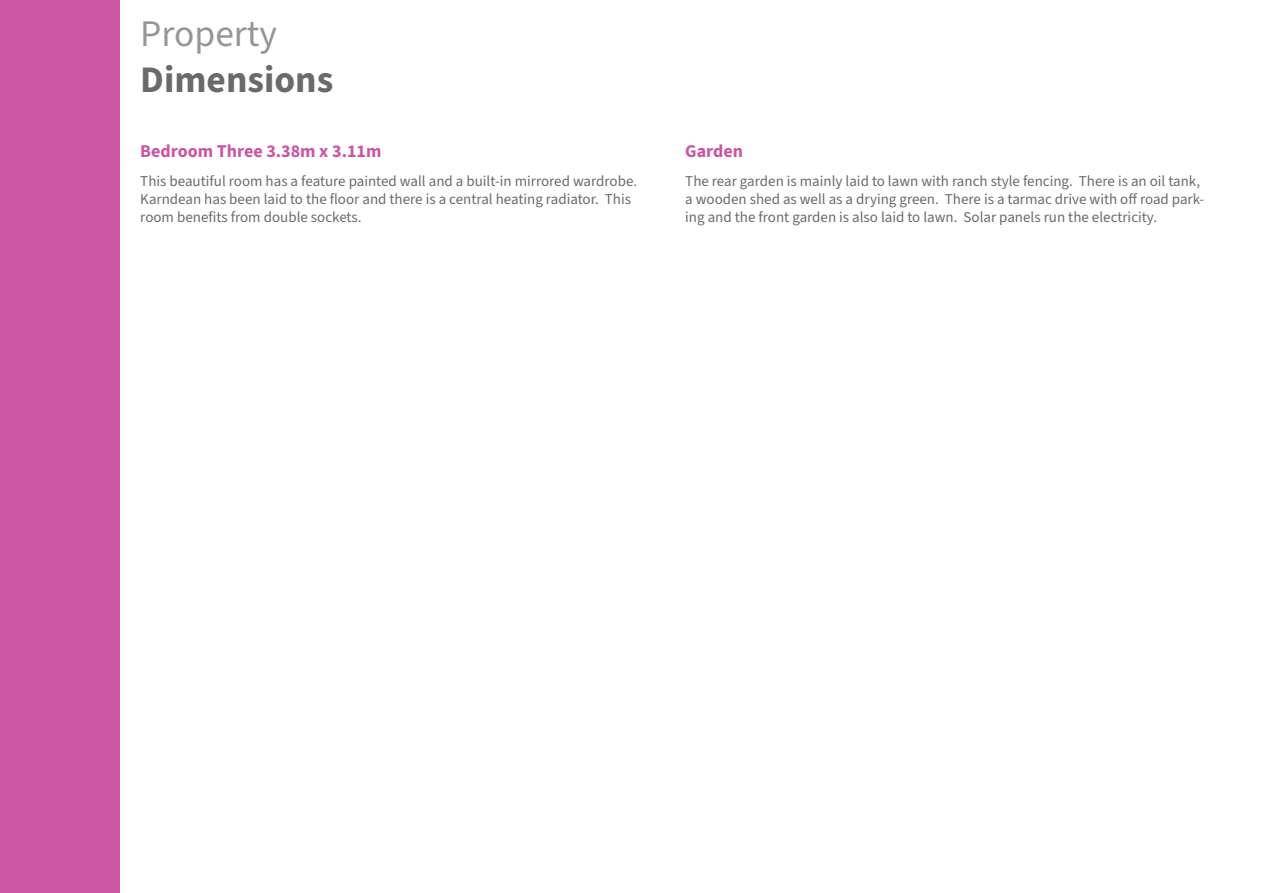
<style>
.page{position:relative;width:1263px;height:893px;background:#fff}
.page>*{position:absolute;margin:0;border:0;box-sizing:border-box;transform-origin:0 0}
.t1{font:700 37.5px "Source Sans 3";color:#6c696d}
.t2{font:37.5px "Source Sans 3";color:#939598}
.t3{font:700 18px "Source Sans 3";color:#cb54a3}
.t4{font:15px/18px "Source Sans 3";color:#6c696d}
</style>
<div class="page">
<div style="left:0;top:0;width:119px;height:893px;background:#cb54a3"></div>
<p class="t2" style="left:140px;top:10px;width:138px">Property</p>
<p class="t1" style="left:140px;top:54px;width:195px">Dimensions</p>
<p class="t3" style="left:140px;top:140px;width:243px">Bedroom Three 3.38m x 3.11m</p>
<p class="t4" style="left:140px;top:172px;width:498px">This beautiful room has a feature painted wall and a built-in mirrored wardrobe.<br>Karndean has been laid to the floor and there is a central heating radiator. This room benefits from double sockets.</p>
<p class="t3" style="left:685px;top:140px;width:59px">Garden</p>
<p class="t4" style="left:685px;top:172px;width:520px">The rear garden is mainly laid to lawn with ranch style fencing. There is an oil tank, a wooden shed as well as a drying green. There is a tarmac drive with off road park&shy;ing and the front garden is also laid to lawn. Solar panels run the electricity.</p>
</div>
